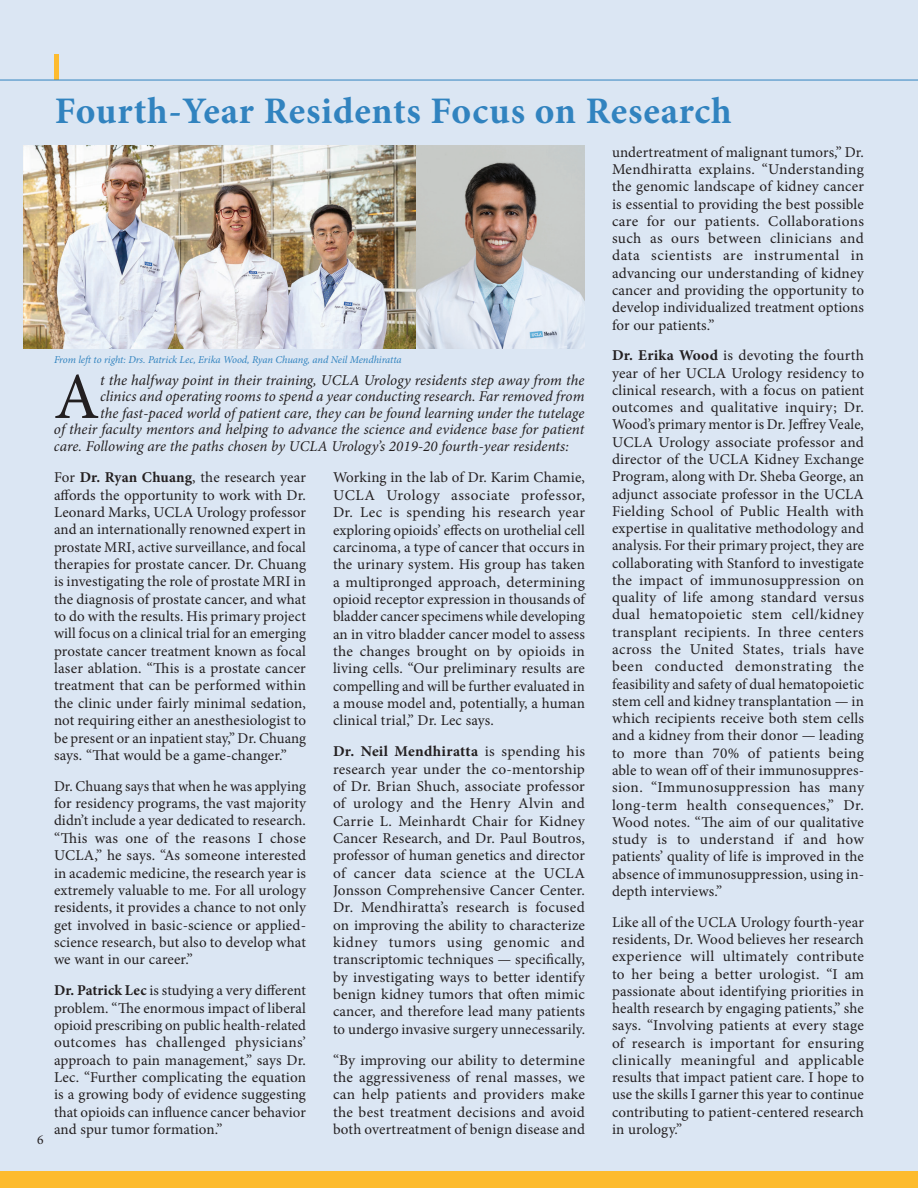
<style>
.page{position:relative;width:918px;height:1188px;background:#dbe6f3}
.page>*{position:absolute;margin:0;border:0;box-sizing:border-box;transform-origin:0 0}
.t1{font:65.7px "Minion Pro";color:#231f20}
.t2{font:700 37.5px "Minion Pro";letter-spacing:.02em;color:#3183bf}
.t3{font:15px/17.4px "Minion Pro";letter-spacing:.01em;color:#231f20;text-align:justify}
.t4{font:italic 15px "Minion Pro";color:#231f20}
.t5{font:13.5px "Minion Pro";color:#231f20}
.t6{font:italic 10.5px "Minion Pro";letter-spacing:-.01em;color:#3183bf}
.s1{font-weight:700}
</style>
<div class="page">
<div style="left:0;top:1171px;width:918px;height:17px;background:#fdbb2e"></div>
<div style="left:54px;top:54px;width:5px;height:25px;background:#fdbb2e"></div>
<hr style="left:0;top:80px;width:918px;height:1px;background:#3183bf">
<img style="left:23px;top:146px;width:561px;height:202px">
<p class="t5" style="left:37px;top:1130px;width:8px">6</p>
<h2 class="t2" style="left:55px;top:85px;width:678px">Fourth-Year Residents Focus on Research</h2>
<p class="t6" style="left:54px;top:353px;width:349px">From left to right: Drs. Patrick Lec, Erika Wood, Ryan Chuang, and Neil Mendhiratta</p>
<h1 class="t1" style="left:54px;top:353px;width:47px">A</h1>
<p class="t4" style="left:100px;top:370px;width:486px">t the halfway point in their training, UCLA Urology residents step away from the</p>
<p class="t4" style="left:100px;top:386px;width:486px">clinics and operating rooms to spend a year conducting research. Far removed from</p>
<p class="t4" style="left:100px;top:403px;width:486px">the fast-paced world of patient care, they can be found learning under the tutelage</p>
<p class="t4" style="left:54px;top:419px;width:532px">of their faculty mentors and helping to advance the science and evidence base for patient</p>
<p class="t4" style="left:54px;top:436px;width:516px">care. Following are the paths chosen by UCLA Urology’s 2019-20 fourth-year residents:</p>
<p class="t3" style="left:54px;top:469px;width:254px">For <span class="s1">Dr. Ryan Chuang</span>, the research year affords the opportunity to work with Dr.<br>Leonard Marks, UCLA Urology professor and an internationally renowned expert in prostate MRI, active surveillance, and focal therapies for prostate cancer. Dr. Chuang is investigating the role of prostate MRI in the diagnosis of prostate cancer, and what to do with the results. His primary project will focus on a clinical trial for an emerging prostate cancer treatment known as focal laser ablation. “This is a prostate cancer treatment that can be performed within the clinic under fairly minimal sedation, not requiring either an anesthesiologist to be present or an inpatient stay,” Dr. Chuang says. “That would be a game-changer.”</p>
<p class="t3" style="left:54px;top:777px;width:254px">Dr. Chuang says that when he was applying for residency programs, the vast majority didn’t include a year dedicated to research. “This was one of the reasons I chose UCLA,” he says. “As someone interested in academic medicine, the research year is extremely valuable to me. For all urology residents, it provides a chance to not only get involved in basic-science or applied&shy;science research, but also to develop what we want in our career.”</p>
<p class="t3" style="left:54px;top:982px;width:254px"><span class="s1">Dr. Patrick Lec</span> is studying a very different problem. “The enormous impact of liberal opioid prescribing on public health-related outcomes has challenged physicians’ approach to pain management,” says Dr.<br>Lec. “Further complicating the equation is a growing body of evidence suggesting that opioids can influence cancer behavior and spur tumor formation.”</p>
<p class="t3" style="left:333px;top:469px;width:254px">Working in the lab of Dr. Karim Chamie, UCLA Urology associate professor, Dr. Lec is spending his research year exploring opioids’ effects on urothelial cell carcinoma, a type of cancer that occurs in the urinary system. His group has taken a multipronged approach, determining opioid receptor expression in thousands of bladder cancer specimens while developing an in vitro bladder cancer model to assess the changes brought on by opioids in living cells. “Our preliminary results are compelling and will be further evaluated in a mouse model and, potentially, a human clinical trial,” Dr. Lec says.</p>
<p class="t3" style="left:333px;top:743px;width:254px"><span class="s1">Dr. Neil Mendhiratta</span> is spending his research year under the co-mentorship of Dr. Brian Shuch, associate professor of urology and the Henry Alvin and Carrie L. Meinhardt Chair for Kidney Cancer Research, and Dr. Paul Boutros, professor of human genetics and director of cancer data science at the UCLA Jonsson Comprehensive Cancer Center.<br>Dr. Mendhiratta’s research is focused on improving the ability to characterize kidney tumors using genomic and transcriptomic techniques — specifically, by investigating ways to better identify benign kidney tumors that often mimic cancer, and therefore lead many patients to undergo invasive surgery unnecessarily.</p>
<p class="t3" style="left:333px;top:1051px;width:254px">“By improving our ability to determine the aggressiveness of renal masses, we can help patients and providers make the best treatment decisions and avoid both overtreatment of benign disease and</p>
<p class="t3" style="left:612px;top:143px;width:254px">undertreatment of malignant tumors,” Dr.<br>Mendhiratta explains. “Understanding the genomic landscape of kidney cancer is essential to providing the best possible care for our patients. Collaborations such as ours between clinicians and data scientists are instrumental in advancing our understanding of kidney cancer and providing the opportunity to develop individualized treatment options for our patients.”</p>
<p class="t3" style="left:612px;top:347px;width:254px"><span class="s1">Dr. Erika Wood</span> is devoting the fourth year of her UCLA Urology residency to clinical research, with a focus on patient outcomes and qualitative inquiry; Dr.<br>Wood’s primary mentor is Dr. Jeffrey Veale, UCLA Urology associate professor and director of the UCLA Kidney Exchange Program, along with Dr. Sheba George, an adjunct associate professor in the UCLA Fielding School of Public Health with expertise in qualitative methodology and analysis. For their primary project, they are collaborating with Stanford to investigate the impact of immunosuppression on quality of life among standard versus dual hematopoietic stem cell/kidney transplant recipients. In three centers across the United States, trials have been conducted demonstrating the feasibility and safety of dual hematopoietic stem cell and kidney transplantation — in which recipients receive both stem cells and a kidney from their donor — leading to more than 70% of patients being able to wean off of their immunosuppres&shy;sion. “Immunosuppression has many long-term health consequences,” Dr.<br>Wood notes. “The aim of our qualitative study is to understand if and how patients’ quality of life is improved in the absence of immunosuppression, using in&shy;depth interviews.”</p>
<p class="t3" style="left:612px;top:913px;width:254px">Like all of the UCLA Urology fourth-year residents, Dr. Wood believes her research experience will ultimately contribute to her being a better urologist. “I am passionate about identifying priorities in health research by engaging patients,” she says. “Involving patients at every stage of research is important for ensuring clinically meaningful and applicable results that impact patient care. I hope to use the skills I garner this year to continue contributing to patient-centered research in urology.”</p>
</div>
